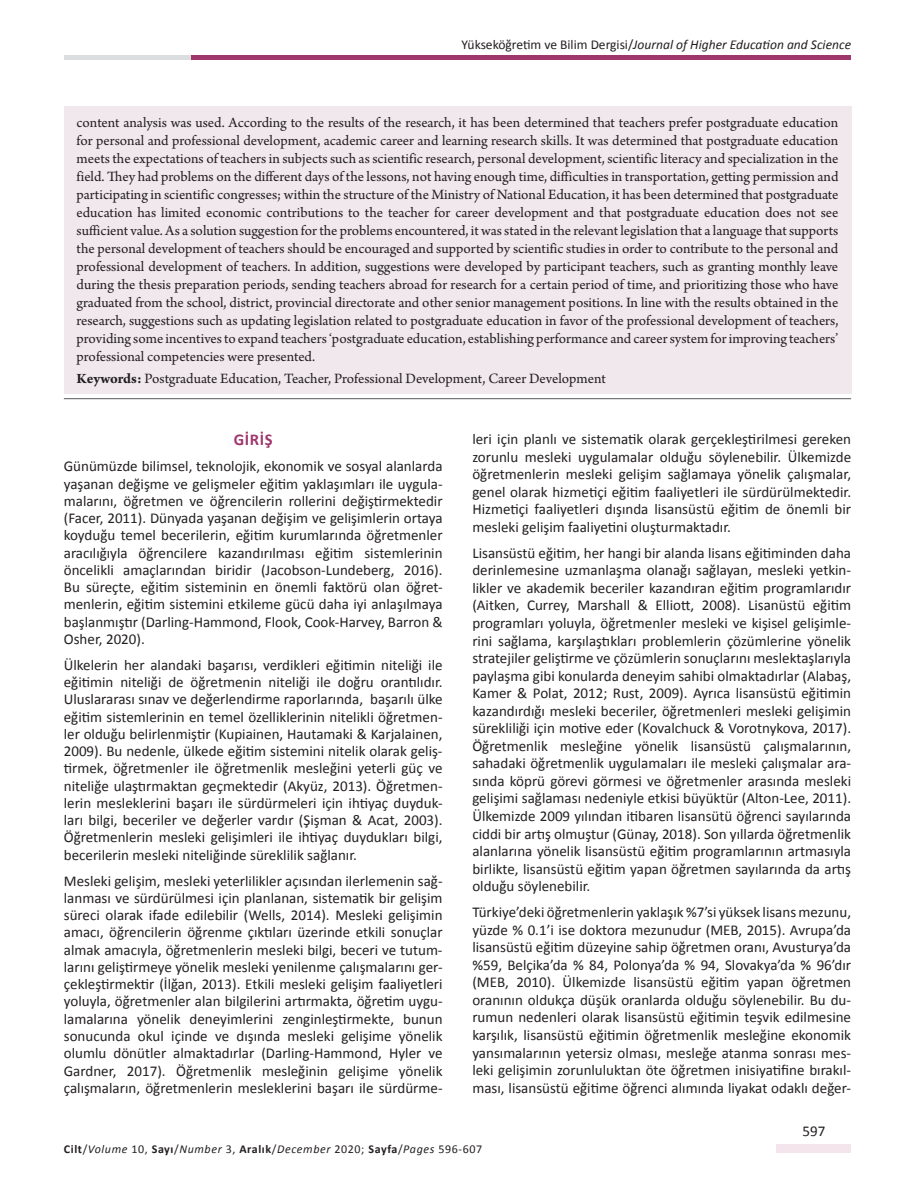
<style>
.page{position:relative;width:915px;height:1191px;background:#fff}
.page>*{position:absolute;margin:0;border:0;box-sizing:border-box;transform-origin:0 0}
.t1{font:700 16.5px "Calibri";color:#9f366c}
.t2{font:15px/17.5px "Calibri";color:#231f20;text-align:justify}
.t3{font:15px/18px "Arno Pro";letter-spacing:-.005em;color:#231f20;text-align:justify}
.t4{font:italic 13.5px "Calibri";color:#231f20}
.t5{font:italic 12px "Calibri";letter-spacing:.05em;color:#231f20}
.s1{font-style:normal}
.s2{font-weight:700}
.s3{font-weight:700;font-style:normal}
</style>
<div class="page">
<div style="left:776px;top:1144px;width:74px;height:8px;background:#f3e5eb"></div>
<div style="left:64px;top:55px;width:132px;height:5px;background:#dcdddf"></div>
<div style="left:191px;top:55px;width:659px;height:5px;background:#9f366c"></div>
<div style="left:64px;top:106px;width:786px;height:287px;background:#f1e8ed"></div>
<hr style="left:64px;top:398px;width:786px;height:1px;background:#57585a">
<p class="t4" style="left:461px;top:36px;width:391px"><span class="s1">Yükseköğretim ve Bilim Dergisi/</span>Journal of Higher Education and Science</p>
<p class="t3" style="left:77px;top:114px;width:763px">content analysis was used. According to the results of the research, it has been determined that teachers prefer postgraduate education for personal and professional development, academic career and learning research skills. It was determined that postgraduate education meets the expectations of teachers in subjects such as scientific research, personal development, scientific literacy and specialization in the field. They had problems on the different days of the lessons, not having enough time, difficulties in transportation, getting permission and participating in scientific congresses; within the structure of the Ministry of National Education, it has been determined that postgraduate education has limited economic contributions to the teacher for career development and that postgraduate education does not see sufficient value. As a solution suggestion for the problems encountered, it was stated in the relevant legislation that a language that supports the personal development of teachers should be encouraged and supported by scientific studies in order to contribute to the personal and professional development of teachers. In addition, suggestions were developed by participant teachers, such as granting monthly leave during the thesis preparation periods, sending teachers abroad for research for a certain period of time, and prioritizing those who have graduated from the school, district, provincial directorate and other senior management positions. In line with the results obtained in the research, suggestions such as updating legislation related to postgraduate education in favor of the professional development of teachers, providing some incentives to expand teachers ‘postgraduate education, establishing performance and career system for improving teachers’ professional competencies were presented.</p>
<p class="t3" style="left:77px;top:370px;width:530px"><span class="s2">Keywords:</span> Postgraduate Education, Teacher, Professional Development, Career Development</p>
<p class="t1" style="left:234px;top:429px;width:40px">GIRIŞ</p>
<p class="t2" style="left:64px;top:458px;width:380px">Günümüzde bilimsel, teknolojik, ekonomik ve sosyal alanlarda yaşanan değişme ve gelişmeler eğitim yaklaşımları ile uygula&shy;malarını, öğretmen ve öğrencilerin rollerini değiştirmektedir (Facer, 2011). Dünyada yaşanan değişim ve gelişimlerin ortaya koyduğu temel becerilerin, eğitim kurumlarında öğretmenler aracılığıyla öğrencilere kazandırılması eğitim sistemlerinin öncelikli amaçlarından biridir (Jacobson-Lundeberg, 2016).<br>Bu süreçte, eğitim sisteminin en önemli faktörü olan öğret&shy;menlerin, eğitim sistemini etkileme gücü daha iyi anlaşılmaya başlanmıştır (Darling-Hammond, Flook, Cook-Harvey, Barron &amp; Osher, 2020).</p>
<p class="t2" style="left:64px;top:656px;width:380px">Ülkelerin her alandaki başarısı, verdikleri eğitimin niteliği ile eğitimin niteliği de öğretmenin niteliği ile doğru orantılıdır.<br>Uluslararası sınav ve değerlendirme raporlarında, başarılı ülke eğitim sistemlerinin en temel özelliklerinin nitelikli öğretmen&shy;ler olduğu belirlenmiştir (Kupiainen, Hautamaki &amp; Karjalainen, 2009). Bu nedenle, ülkede eğitim sistemini nitelik olarak geliş&shy;tirmek, öğretmenler ile öğretmenlik mesleğini yeterli güç ve niteliğe ulaştırmaktan geçmektedir (Akyüz, 2013). Öğretmen&shy;lerin mesleklerini başarı ile sürdürmeleri için ihtiyaç duyduk&shy;ları bilgi, beceriler ve değerler vardır (Şişman &amp; Acat, 2003).<br>Öğretmenlerin mesleki gelişimleri ile ihtiyaç duydukları bilgi, becerilerin mesleki niteliğinde süreklilik sağlanır.</p>
<p class="t2" style="left:64px;top:872px;width:380px">Mesleki gelişim, mesleki yeterlilikler açısından ilerlemenin sağ&shy;lanması ve sürdürülmesi için planlanan, sistematik bir gelişim süreci olarak ifade edilebilir (Wells, 2014). Mesleki gelişimin amacı, öğrencilerin öğrenme çıktıları üzerinde etkili sonuçlar almak amacıyla, öğretmenlerin mesleki bilgi, beceri ve tutum&shy;larını geliştirmeye yönelik mesleki yenilenme çalışmalarını ger&shy;çekleştirmektir (İlğan, 2013). Etkili mesleki gelişim faaliyetleri yoluyla, öğretmenler alan bilgilerini artırmakta, öğretim uygu&shy;lamalarına yönelik deneyimlerini zenginleştirmekte, bunun sonucunda okul içinde ve dışında mesleki gelişime yönelik olumlu dönütler almaktadırlar (Darling-Hammond, Hyler ve Gardner, 2017). Öğretmenlik mesleğinin gelişime yönelik çalışmaların, öğretmenlerin mesleklerini başarı ile sürdürme-</p>
<p class="t2" style="left:472px;top:430px;width:380px">leri için planlı ve sistematik olarak gerçekleştirilmesi gereken zorunlu mesleki uygulamalar olduğu söylenebilir. Ülkemizde öğretmenlerin mesleki gelişim sağlamaya yönelik çalışmalar, genel olarak hizmetiçi eğitim faaliyetleri ile sürdürülmektedir.<br>Hizmetiçi faaliyetleri dışında lisansüstü eğitim de önemli bir mesleki gelişim faaliyetini oluşturmaktadır.</p>
<p class="t2" style="left:472px;top:544px;width:380px">Lisansüstü eğitim, her hangi bir alanda lisans eğitiminden daha derinlemesine uzmanlaşma olanağı sağlayan, mesleki yetkin&shy;likler ve akademik beceriler kazandıran eğitim programlarıdır (Aitken, Currey, Marshall &amp; Elliott, 2008). Lisanüstü eğitim programları yoluyla, öğretmenler mesleki ve kişisel gelişimle&shy;rini sağlama, karşılaştıkları problemlerin çözümlerine yönelik stratejiler geliştirme ve çözümlerin sonuçlarını meslektaşlarıyla paylaşma gibi konularda deneyim sahibi olmaktadırlar (Alabaş, Kamer &amp; Polat, 2012; Rust, 2009). Ayrıca lisansüstü eğitimin kazandırdığı mesleki beceriler, öğretmenleri mesleki gelişimin sürekliliği için motive eder (Kovalchuck &amp; Vorotnykova, 2017).<br>Öğretmenlik mesleğine yönelik lisansüstü çalışmalarının, sahadaki öğretmenlik uygulamaları ile mesleki çalışmalar ara&shy;sında köprü görevi görmesi ve öğretmenler arasında mesleki gelişimi sağlaması nedeniyle etkisi büyüktür (Alton-Lee, 2011).<br>Ülkemizde 2009 yılından itibaren lisansütü öğrenci sayılarında ciddi bir artış olmuştur (Günay, 2018). Son yıllarda öğretmenlik alanlarına yönelik lisansüstü eğitim programlarının artmasıyla birlikte, lisansüstü eğitim yapan öğretmen sayılarında da artış olduğu söylenebilir.</p>
<p class="t2" style="left:472px;top:903px;width:380px">Türkiye’deki öğretmenlerin yaklaşık %7’si yüksek lisans mezunu, yüzde % 0.1’i ise doktora mezunudur (MEB, 2015). Avrupa’da lisansüstü eğitim düzeyine sahip öğretmen oranı, Avusturya’da %59, Belçika’da % 84, Polonya’da % 94, Slovakya’da % 96’dır (MEB, 2010). Ülkemizde lisansüstü eğitim yapan öğretmen oranının oldukça düşük oranlarda olduğu söylenebilir. Bu du&shy;rumun nedenleri olarak lisansüstü eğitimin teşvik edilmesine karşılık, lisansüstü eğitimin öğretmenlik mesleğine ekonomik yansımalarının yetersiz olması, mesleğe atanma sonrası mes&shy;leki gelişimin zorunluluktan öte öğretmen inisiyatifine bırakıl&shy;ması, lisansüstü eğitime öğrenci alımında liyakat odaklı değer-</p>
<p class="t2" style="left:802px;top:1122px;width:24px">597</p>
<p class="t5" style="left:64px;top:1140px;width:419px"><span class="s3">Cilt</span><span class="s1">/</span>Volume <span class="s1">10,</span> <span class="s3">Sayı</span><span class="s1">/</span>Number <span class="s1">3,</span> <span class="s3">Aralık</span><span class="s1">/</span>December <span class="s1">2020;</span> <span class="s3">Sayfa</span><span class="s1">/</span>Pages <span class="s1">596-607</span></p>
</div>
